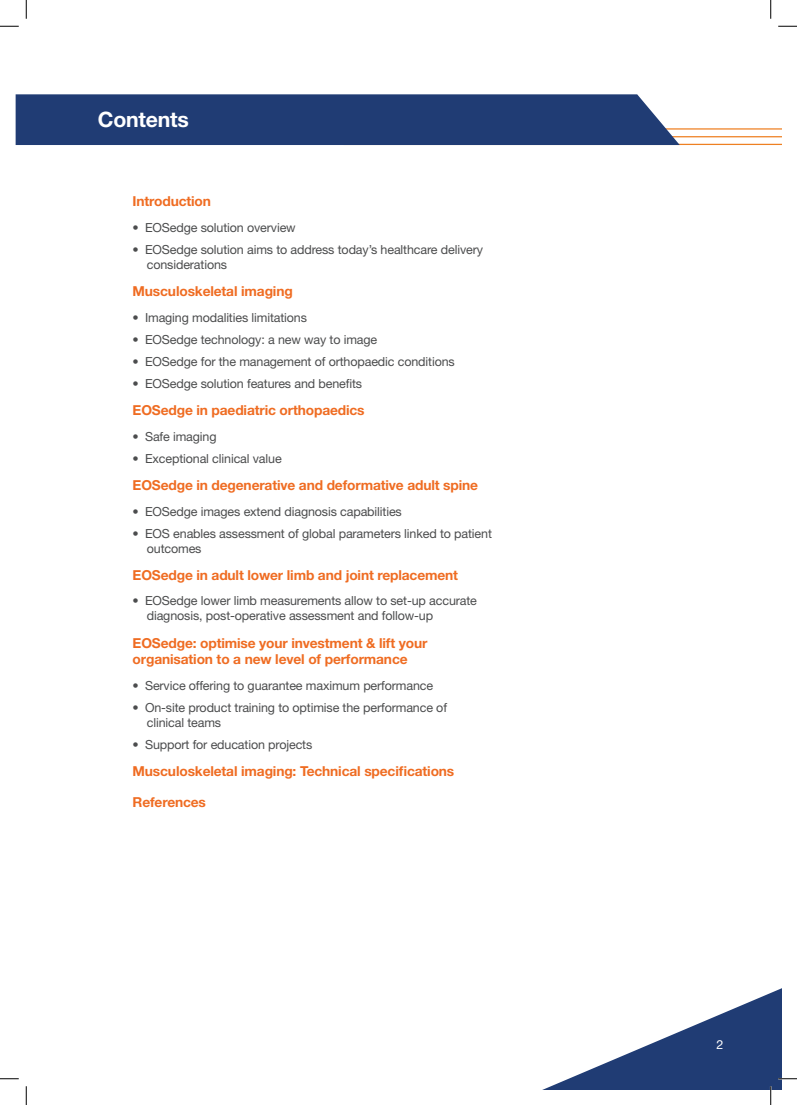
<style>
.page{position:relative;width:797px;height:1105px;background:#fff}
.page>*{position:absolute;margin:0;border:0;box-sizing:border-box;transform-origin:0 0}
.t1{font:700 21.25px "Helvetica Neue LT Std";letter-spacing:-.01em;color:#fff}
.t2{font:700 13.75px/16.5px "Helvetica Neue LT Std";letter-spacing:-.01em;color:#ef6c22}
.t3{font:12.5px/15px "Helvetica Neue LT Std";letter-spacing:-.01em;color:#4b4c4d}
.t4{font:12.5px "Helvetica Neue LT Std";color:#fff}
</style>
<div class="page">
<svg style="left:544px;top:988px;width:237px;height:101px"></svg>
<hr style="left:343px;top:144px;width:438px;height:1px;background:#ee8022">
<hr style="left:343px;top:136px;width:438px;height:1px;background:#ee8022">
<hr style="left:343px;top:128px;width:438px;height:2px;background:#ee8022">
<div style="left:16px;top:94px;width:663px;height:51px;background:#203c74"></div>
<svg style="left:0;top:25px;width:19px;height:2px"></svg>
<svg style="left:778px;top:25px;width:19px;height:2px"></svg>
<svg style="left:0;top:1078px;width:19px;height:1px"></svg>
<svg style="left:778px;top:1078px;width:19px;height:1px"></svg>
<svg style="left:25px;top:0;width:2px;height:19px"></svg>
<svg style="left:25px;top:1086px;width:2px;height:19px"></svg>
<svg style="left:770px;top:0;width:1px;height:19px"></svg>
<svg style="left:770px;top:1086px;width:1px;height:19px"></svg>
<h1 class="t1" style="left:98px;top:107px;width:93px">Contents</h1>
<p class="t2" style="left:133px;top:193px;width:80px">Introduction</p>
<p class="t3" style="left:133px;top:220px;width:165px">• EOSedge solution overview</p>
<p class="t3" style="left:147px;top:242px;width:338px;text-indent:-14px">• EOSedge solution aims to address today’s healthcare delivery considerations</p>
<p class="t2" style="left:133px;top:283px;width:162px">Musculoskeletal imaging</p>
<p class="t3" style="left:133px;top:310px;width:176px">• Imaging modalities limitations</p>
<p class="t3" style="left:133px;top:332px;width:246px">• EOSedge technology: a new way to image</p>
<p class="t3" style="left:133px;top:354px;width:324px">• EOSedge for the management of orthopaedic conditions</p>
<p class="t3" style="left:133px;top:376px;width:231px">• EOSedge solution features and benefits</p>
<p class="t2" style="left:133px;top:402px;width:233px">EOSedge in paediatric orthopaedics</p>
<p class="t3" style="left:133px;top:429px;width:85px">• Safe imaging</p>
<p class="t3" style="left:133px;top:451px;width:151px">• Exceptional clinical value</p>
<p class="t2" style="left:133px;top:476px;width:347px">EOSedge in degenerative and deformative adult spine</p>
<p class="t3" style="left:133px;top:503px;width:271px">• EOSedge images extend diagnosis capabilities</p>
<p class="t3" style="left:147px;top:525px;width:346px;text-indent:-14px">• EOS enables assessment of global parameters linked to patient outcomes</p>
<p class="t2" style="left:133px;top:566px;width:327px">EOSedge in adult lower limb and joint replacement</p>
<p class="t3" style="left:147px;top:593px;width:332px;text-indent:-14px">• EOSedge lower limb measurements allow to set-up accurate diagnosis, post-operative assessment and follow-up</p>
<p class="t2" style="left:133px;top:634px;width:296px">EOSedge: optimise your investment &amp; lift your organisation to a new level of performance</p>
<p class="t3" style="left:133px;top:677px;width:302px">• Service offering to guarantee maximum performance</p>
<p class="t3" style="left:147px;top:700px;width:302px;text-indent:-14px">• On-site product training to optimise the performance of clinical teams</p>
<p class="t3" style="left:133px;top:737px;width:181px">• Support for education projects</p>
<p class="t2" style="left:133px;top:762px;width:323px">Musculoskeletal imaging: Technical specifications</p>
<p class="t2" style="left:133px;top:793px;width:75px">References</p>
<p class="t4" style="left:716px;top:1037px;width:8px">2</p>
</div>
